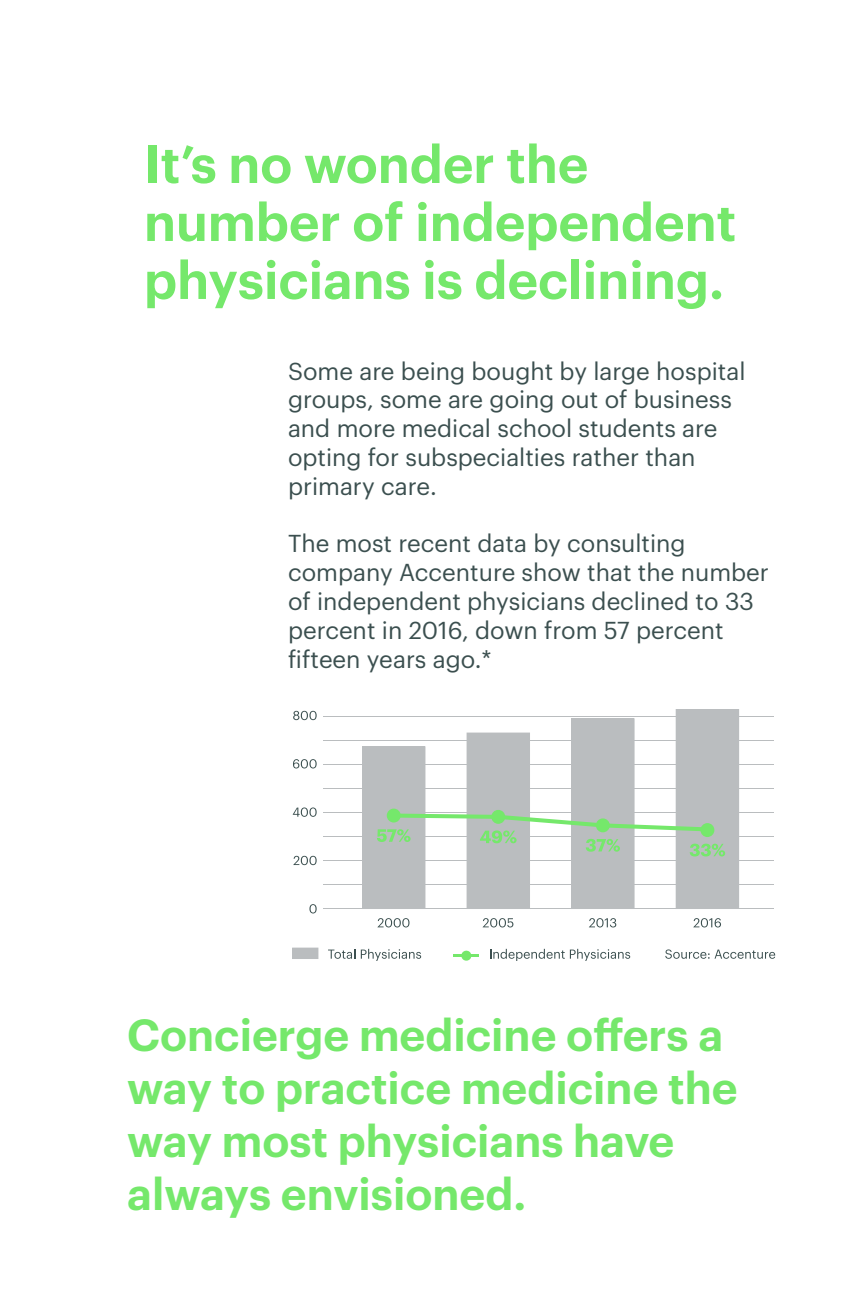
<style>
.page{position:relative;width:864px;height:1296px;background:#fff}
.page>*{position:absolute;margin:0;border:0;box-sizing:border-box;transform-origin:0 0}
.t1{font:600 52px/58px "Graphik";color:#75e86b}
.t2{font:600 44px/52.8px "Graphik";color:#75e86b}
.t3{font:24px/28.8px "Graphik";color:#3b4f4f}
</style>
<div class="page">
<hr style="left:324px;top:908px;width:450px;height:1px;background:#babdbf">
<hr style="left:324px;top:884px;width:450px;height:1px;background:#babdbf">
<hr style="left:324px;top:860px;width:450px;height:1px;background:#babdbf">
<hr style="left:324px;top:836px;width:450px;height:1px;background:#babdbf">
<hr style="left:324px;top:812px;width:450px;height:1px;background:#babdbf">
<hr style="left:324px;top:788px;width:450px;height:1px;background:#babdbf">
<hr style="left:324px;top:764px;width:450px;height:1px;background:#babdbf">
<hr style="left:324px;top:740px;width:450px;height:1px;background:#babdbf">
<hr style="left:324px;top:716px;width:450px;height:1px;background:#babdbf">
<svg style="left:377px;top:918px;width:32px;height:9px"></svg>
<svg style="left:483px;top:918px;width:30px;height:9px"></svg>
<svg style="left:589px;top:918px;width:27px;height:9px"></svg>
<svg style="left:693px;top:918px;width:28px;height:9px"></svg>
<svg style="left:293px;top:711px;width:24px;height:9px"></svg>
<svg style="left:293px;top:759px;width:24px;height:9px"></svg>
<svg style="left:293px;top:807px;width:24px;height:10px"></svg>
<svg style="left:293px;top:856px;width:24px;height:9px"></svg>
<svg style="left:309px;top:904px;width:8px;height:9px"></svg>
<svg style="left:362px;top:709px;width:377px;height:199px"></svg>
<div style="left:387px;top:809px;width:14px;height:14px;background:#75e86b;border-radius:50%"></div>
<div style="left:491px;top:810px;width:14px;height:14px;background:#75e86b;border-radius:50%"></div>
<div style="left:596px;top:818px;width:14px;height:14px;background:#75e86b;border-radius:50%"></div>
<div style="left:700px;top:823px;width:14px;height:14px;background:#75e86b;border-radius:50%"></div>
<svg style="left:328px;top:949px;width:27px;height:10px"></svg>
<svg style="left:361px;top:949px;width:60px;height:12px"></svg>
<svg style="left:292px;top:948px;width:26px;height:11px"></svg>
<hr style="left:454px;top:955px;width:25px;height:2px;background:#75e86b">
<svg style="left:461px;top:950px;width:11px;height:11px"></svg>
<svg style="left:490px;top:949px;width:140px;height:12px"></svg>
<svg style="left:665px;top:949px;width:110px;height:10px"></svg>
<h1 class="t1" style="left:144px;top:131px;width:594px">It’s no wonder the number of independent physicians is declining.</h1>
<p class="t3" style="left:288px;top:355px;width:459px">Some are being bought by large hospital groups, some are going out of business and more medical school students are opting for subspecialties rather than primary care.</p>
<p class="t3" style="left:288px;top:527px;width:482px">The most recent data by consulting company Accenture show that the number of independent physicians declined to 33 percent in 2016, down from 57 percent fifteen years ago.*</p>
<h2 class="t2" style="left:127px;top:1005px;width:612px">Concierge medicine offers a way to practice medicine the way most physicians have always envisioned.</h2>
</div>
